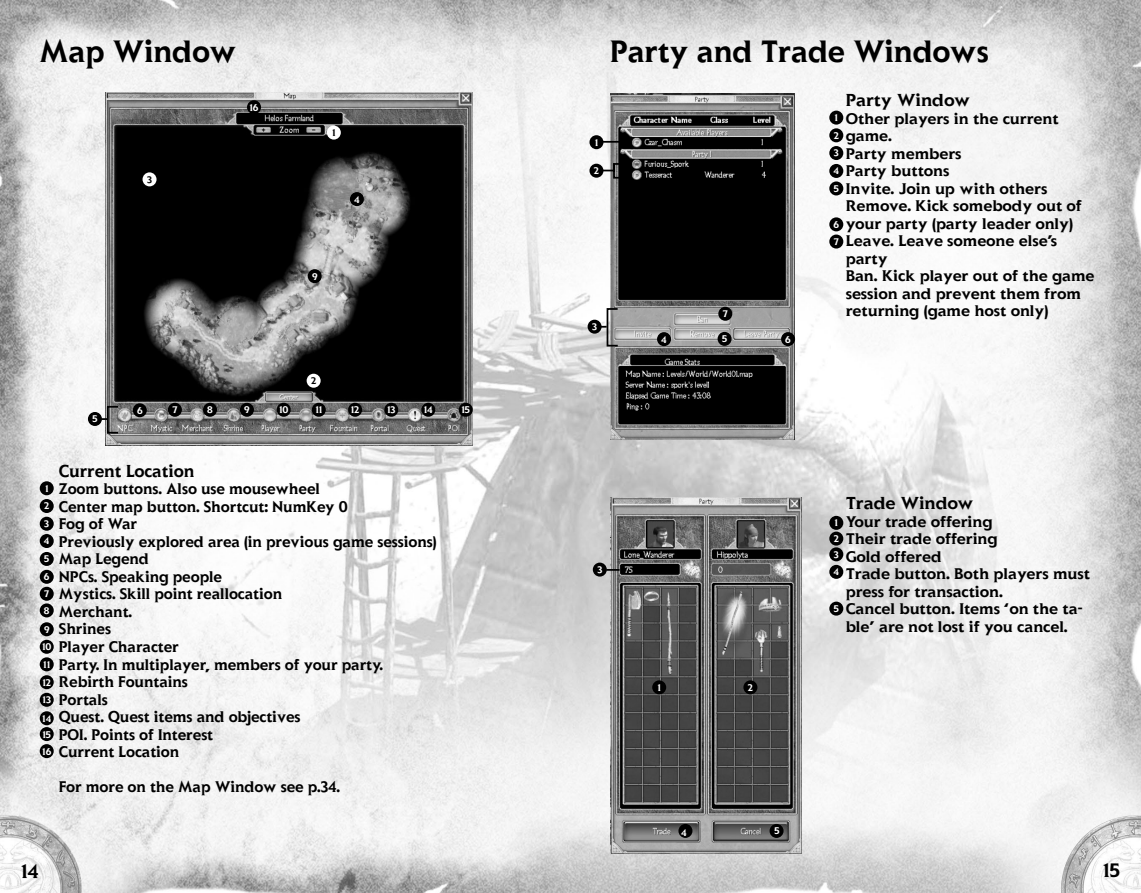
<style>
.page{position:relative;width:1141px;height:893px;background:#fff}
.page>*{position:absolute;margin:0;border:0;box-sizing:border-box;transform-origin:0 0}
.t1{font:700 28px "Elan";color:#000;scale:.95 1}
.t2{font:700 17.5px "Elan";color:#000}
.t3{font:700 15.75px "Elan";color:#000}
.t4{font:700 15.75px "Elan";color:#000;scale:.95 1}
.t5{font:700 14px/17.5px "Elan";color:#000}
.t6{font:700 14px/17.5px "Elan";color:#000;scale:.95 1}
.t7{font:700 8.75px/17.7px "Elan";color:#fff}
.t8{font:700 8.75px "Elan";color:#000}
</style>
<div class="page">
<img style="left:0;top:0;width:1141px;height:893px">
<img style="left:106px;top:92px;width:366px;height:353px">
<img style="left:610px;top:497px;width:191px;height:356px">
<img style="left:610px;top:94px;width:185px;height:345px">
<div style="left:40px;top:481px;width:14px;height:14px;background:#000;border-radius:50%"></div>
<div style="left:40px;top:499px;width:14px;height:14px;background:#000;border-radius:50%"></div>
<div style="left:40px;top:517px;width:14px;height:14px;background:#000;border-radius:50%"></div>
<div style="left:40px;top:534px;width:14px;height:14px;background:#000;border-radius:50%"></div>
<div style="left:40px;top:552px;width:14px;height:14px;background:#000;border-radius:50%"></div>
<div style="left:40px;top:570px;width:14px;height:14px;background:#000;border-radius:50%"></div>
<div style="left:40px;top:587px;width:14px;height:14px;background:#000;border-radius:50%"></div>
<div style="left:40px;top:603px;width:14px;height:14px;background:#000;border-radius:50%"></div>
<div style="left:40px;top:622px;width:14px;height:14px;background:#000;border-radius:50%"></div>
<div style="left:40px;top:640px;width:14px;height:14px;background:#000;border-radius:50%"></div>
<div style="left:40px;top:657px;width:14px;height:14px;background:#000;border-radius:50%"></div>
<div style="left:40px;top:675px;width:14px;height:14px;background:#000;border-radius:50%"></div>
<div style="left:40px;top:693px;width:14px;height:14px;background:#000;border-radius:50%"></div>
<div style="left:40px;top:711px;width:14px;height:14px;background:#000;border-radius:50%"></div>
<div style="left:327px;top:126px;width:14px;height:14px;background:#fff;border-radius:50%"></div>
<div style="left:143px;top:172px;width:14px;height:14px;background:#fff;border-radius:50%"></div>
<div style="left:350px;top:192px;width:14px;height:14px;background:#000;border-radius:50%"></div>
<div style="left:88px;top:412px;width:14px;height:14px;background:#000;border-radius:50%"></div>
<div style="left:133px;top:403px;width:14px;height:14px;background:#000;border-radius:50%"></div>
<div style="left:168px;top:403px;width:14px;height:14px;background:#000;border-radius:50%"></div>
<div style="left:203px;top:403px;width:14px;height:14px;background:#000;border-radius:50%"></div>
<div style="left:277px;top:403px;width:14px;height:14px;background:#000;border-radius:50%"></div>
<div style="left:308px;top:269px;width:14px;height:14px;background:#000;border-radius:50%"></div>
<div style="left:312px;top:403px;width:14px;height:14px;background:#000;border-radius:50%"></div>
<div style="left:348px;top:403px;width:14px;height:14px;background:#000;border-radius:50%"></div>
<div style="left:384px;top:403px;width:14px;height:14px;background:#000;border-radius:50%"></div>
<div style="left:421px;top:403px;width:14px;height:14px;background:#000;border-radius:50%"></div>
<svg style="left:101px;top:405px;width:19px;height:29px"></svg>
<div style="left:829px;top:111px;width:14px;height:14px;background:#000;border-radius:50%"></div>
<div style="left:829px;top:128px;width:14px;height:14px;background:#000;border-radius:50%"></div>
<div style="left:829px;top:146px;width:14px;height:14px;background:#000;border-radius:50%"></div>
<div style="left:829px;top:164px;width:14px;height:14px;background:#000;border-radius:50%"></div>
<div style="left:829px;top:181px;width:14px;height:14px;background:#000;border-radius:50%"></div>
<div style="left:829px;top:217px;width:14px;height:14px;background:#000;border-radius:50%"></div>
<div style="left:829px;top:235px;width:14px;height:14px;background:#000;border-radius:50%"></div>
<div style="left:589px;top:164px;width:14px;height:14px;background:#000;border-radius:50%"></div>
<svg style="left:598px;top:162px;width:25px;height:17px"></svg>
<div style="left:588px;top:320px;width:14px;height:14px;background:#000;border-radius:50%"></div>
<svg style="left:601px;top:307px;width:18px;height:40px"></svg>
<div style="left:657px;top:332px;width:14px;height:14px;background:#000;border-radius:50%"></div>
<div style="left:718px;top:307px;width:14px;height:14px;background:#000;border-radius:50%"></div>
<div style="left:718px;top:332px;width:14px;height:14px;background:#000;border-radius:50%"></div>
<div style="left:781px;top:332px;width:14px;height:14px;background:#000;border-radius:50%"></div>
<div style="left:829px;top:516px;width:14px;height:14px;background:#000;border-radius:50%"></div>
<div style="left:829px;top:532px;width:14px;height:14px;background:#000;border-radius:50%"></div>
<div style="left:829px;top:547px;width:14px;height:14px;background:#000;border-radius:50%"></div>
<div style="left:829px;top:565px;width:14px;height:14px;background:#000;border-radius:50%"></div>
<div style="left:829px;top:602px;width:14px;height:14px;background:#000;border-radius:50%"></div>
<div style="left:652px;top:680px;width:14px;height:14px;background:#000;border-radius:50%"></div>
<div style="left:743px;top:680px;width:14px;height:14px;background:#000;border-radius:50%"></div>
<div style="left:593px;top:563px;width:14px;height:14px;background:#000;border-radius:50%"></div>
<svg style="left:606px;top:569px;width:14px;height:2px"></svg>
<div style="left:678px;top:824px;width:14px;height:14px;background:#000;border-radius:50%"></div>
<div style="left:770px;top:824px;width:14px;height:14px;background:#000;border-radius:50%"></div>
<div style="left:307px;top:374px;width:14px;height:14px;background:#fff;border-radius:50%"></div>
<div style="left:240px;top:403px;width:14px;height:14px;background:#000;border-radius:50%"></div>
<div style="left:459px;top:403px;width:14px;height:14px;background:#000;border-radius:50%"></div>
<div style="left:40px;top:727px;width:14px;height:14px;background:#000;border-radius:50%"></div>
<div style="left:40px;top:744px;width:14px;height:14px;background:#000;border-radius:50%"></div>
<div style="left:247px;top:100px;width:14px;height:14px;background:#000;border-radius:50%"></div>
<div style="left:589px;top:135px;width:14px;height:14px;background:#000;border-radius:50%"></div>
<hr style="left:603px;top:141px;width:20px;height:2px;background:#000">
<h1 class="t1" style="left:40px;top:32px;width:209px">Map Window</h1>
<p class="t7" style="left:250px;top:98px;width:10px">16</p>
<p class="t8" style="left:147px;top:173px;width:6px">3</p>
<p class="t8" style="left:332px;top:127px;width:5px">1</p>
<p class="t7" style="left:354px;top:190px;width:7px">4</p>
<p class="t7" style="left:312px;top:267px;width:7px">9</p>
<p class="t8" style="left:311px;top:375px;width:7px">2</p>
<p class="t7" style="left:92px;top:410px;width:7px">5</p>
<p class="t7" style="left:315px;top:401px;width:8px">11</p>
<p class="t7" style="left:351px;top:401px;width:10px">12</p>
<p class="t7" style="left:387px;top:401px;width:10px">13</p>
<p class="t7" style="left:424px;top:401px;width:10px">14</p>
<p class="t7" style="left:244px;top:401px;width:7px">9</p>
<p class="t7" style="left:462px;top:401px;width:10px">15</p>
<p class="t7" style="left:137px;top:401px;width:7px">6</p>
<p class="t7" style="left:172px;top:401px;width:7px">7</p>
<p class="t7" style="left:207px;top:401px;width:7px">8</p>
<p class="t7" style="left:279px;top:401px;width:11px">10</p>
<p class="t4" style="left:59px;top:460px;width:144px">Current Location</p>
<p class="t6" style="left:59px;top:480px;width:399px">Zoom buttons. Also use mousewheel<br>Center map button. Shortcut: NumKey 0<br>Fog of War<br>Previously explored area (in previous game sessions)<br>Map Legend<br>NPCs. Speaking people<br>Mystics. Skill point reallocation<br>Merchant.<br>Shrines<br>Player Character<br>Party. In multiplayer, members of your party.<br>Rebirth Fountains<br>Portals<br>Quest. Quest items and objectives<br>POI. Points of Interest<br>Current Location</p>
<p class="t6" style="left:59px;top:778px;width:297px">For more on the Map Window see p.34.</p>
<p class="t7" style="left:44px;top:479px;width:7px;text-align:justify">1<br>2<br>3<br>4<br>5<br>6</p>
<p class="t7" style="left:44px;top:585px;width:7px;line-height:16.6px">7<br>8</p>
<p class="t7" style="left:42px;top:620px;width:11px">9<br>10<br>11<br>12<br>13</p>
<p class="t7" style="left:42px;top:709px;width:10px">14</p>
<p class="t7" style="left:42px;top:725px;width:10px;line-height:17.2px">15<br>16</p>
<p class="t7" style="left:595px;top:133px;width:5px">1</p>
<p class="t7" style="left:594px;top:162px;width:7px">2</p>
<p class="t7" style="left:592px;top:318px;width:6px">3</p>
<h1 class="t1" style="left:610px;top:32px;width:400px">Party and Trade Windows</h1>
<p class="t7" style="left:661px;top:330px;width:7px">4</p>
<p class="t7" style="left:723px;top:305px;width:7px">7</p>
<p class="t7" style="left:722px;top:330px;width:7px">5</p>
<p class="t7" style="left:785px;top:330px;width:7px">6</p>
<p class="t3" style="left:846px;top:89px;width:126px">Party Window</p>
<p class="t5" style="left:846px;top:109px;width:250px">Other players in the current game.<br>Party members<br>Party buttons<br>Invite. Join up with others<br>Remove. Kick somebody out of your party (party leader only)<br>Leave. Leave someone else’s party<br>Ban. Kick player out of the game session and prevent them from returning (game host only)</p>
<p class="t7" style="left:834px;top:109px;width:7px;text-align:justify">1<br>2<br>3<br>4<br>5</p>
<p class="t7" style="left:834px;top:216px;width:7px;line-height:17.2px">6<br>7</p>
<p class="t7" style="left:597px;top:561px;width:6px">3</p>
<p class="t7" style="left:657px;top:678px;width:5px">1</p>
<p class="t7" style="left:748px;top:678px;width:7px">2</p>
<p class="t3" style="left:846px;top:492px;width:130px">Trade Window</p>
<p class="t5" style="left:846px;top:512px;width:246px">Your trade offering<br>Their trade offering<br>Gold offered<br>Trade button. Both players must press for transaction.<br>Cancel button. Items ‘on the ta&shy;ble’ are not lost if you cancel.</p>
<p class="t7" style="left:834px;top:515px;width:7px;line-height:15.8px;text-align:justify">1<br>2<br>3</p>
<p class="t7" style="left:834px;top:563px;width:7px">4</p>
<p class="t7" style="left:834px;top:600px;width:7px">5</p>
<p class="t7" style="left:681px;top:823px;width:7px">4</p>
<p class="t7" style="left:775px;top:822px;width:7px">5</p>
<p class="t2" style="left:21px;top:859px;width:19px">14</p>
<p class="t2" style="left:1103px;top:858px;width:18px">15</p>
</div>
